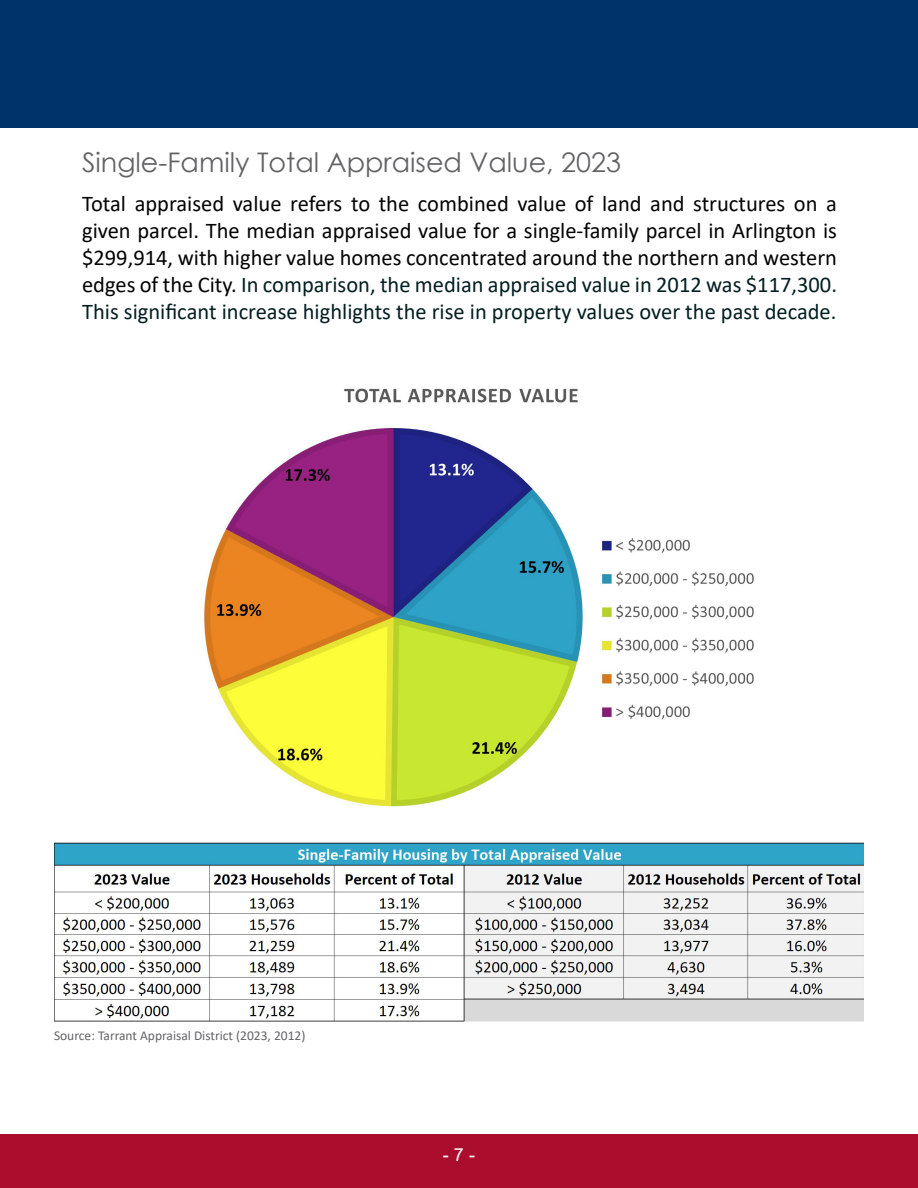
<style>
.page{position:relative;width:918px;height:1188px;background:#fff}
.page>*{position:absolute;margin:0;border:0;box-sizing:border-box;transform-origin:0 0}
.t1{font:27px "Century Gothic";color:#636366}
.t2{font:22.5px/27px "Calibri";color:#040503;text-align:justify}
.t3{font:18px "Arial";color:#fff}
.t4{font:13.5px "Calibri";color:#636366}
.s1{color:#041f22}
</style>
<div class="page">
<div style="left:0;top:1134px;width:918px;height:54px;background:#ab0e2c"></div>
<div style="left:0;top:0;width:918px;height:127px;background:#003369"></div>
<img style="left:204px;top:388px;width:550px;height:419px">
<img style="left:54px;top:843px;width:810px;height:179px">
<p class="t1" style="left:82px;top:143px;width:541px">Single-Family Total Appraised Value, 2023</p>
<p class="t2" style="left:82px;top:190px;width:756px">Total appraised value refers to the combined value of land and structures on a given parcel. The median appraised value for a single-family parcel in Arlington is $299,914, with higher value homes concentrated around the northern and western edges of the City. <span class="s1">In comparison, the median appraised value in 2012 was $117,300.<br>This significant increase highlights the rise in property values over the past decade.</span></p>
<p class="t4" style="left:54px;top:1026px;width:253px">Source: Tarrant Appraisal District (2023, 2012)</p>
<p class="t3" style="left:443px;top:1142px;width:34px">- 7 -</p>
</div>
